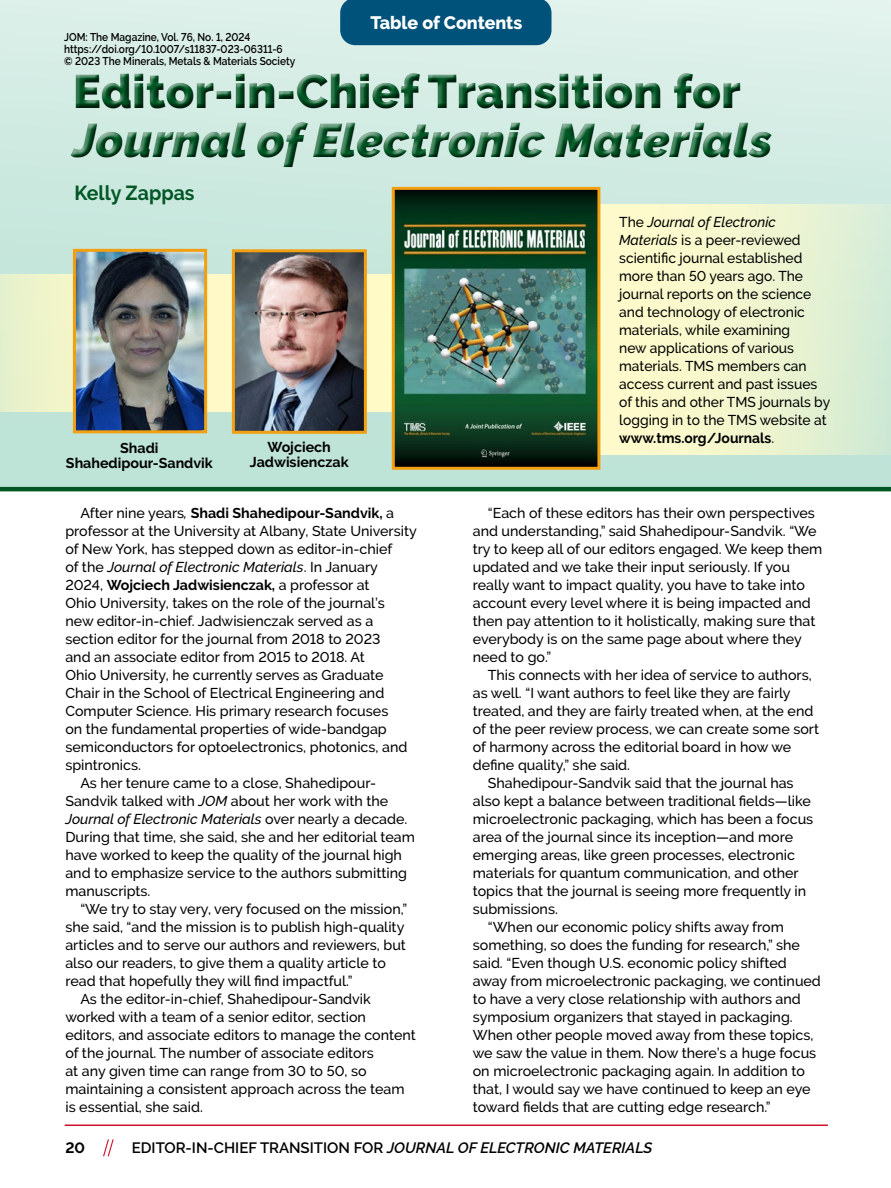
<style>
.page{position:relative;width:891px;height:1188px;background:#fff}
.page>*{position:absolute;margin:0;border:0;box-sizing:border-box;transform-origin:0 0}
.t1{font:900 47.25px "Raleway";color:#005624}
.t2{font:italic 900 47.25px "Raleway";color:#005624}
.t3{font:700 20.25px "Raleway";color:#005624;scale:.96 1}
.t4{font:800 18px "Raleway";color:#fff}
.t5{font:600 15px "Raleway";color:#000}
.t6{font:700 15px "Raleway";color:#000}
.t7{font:500 14.25px/18px "Raleway";color:#000}
.t8{font:700 14.25px/15px "Raleway";color:#000;text-align:center}
.t9{font:italic 500 14.25px "Raleway";color:#000}
.t10{font:600 11.25px/12px "Raleway";color:#000;scale:.9 1}
.s1{font-weight:500}
.s2{font-weight:500;font-style:italic}
.s3{font-style:normal}
.s4{font-style:italic}
.s5{font-weight:700}
</style>
<div class="page">
<hr style="left:65px;top:1125px;width:763px;height:1px;background:#cd122d">
<svg style="left:103px;top:1139px;width:11px;height:18px"></svg>
<svg style="left:0;top:0;width:891px;height:487px;background:#cee9e0"></svg>
<hr style="left:0;top:487px;width:891px;height:4px;background:#005624">
<div style="left:66px;top:68px;width:709px;height:101px;background:#d9eee7"></div>
<div style="left:67px;top:71px;width:709px;height:98px;background:#000;opacity:.64"></div>
<div style="left:587px;top:204px;width:304px;height:251px;background:linear-gradient(to right,#fffec9,#d7ecd6)"></div>
<svg style="left:0;top:275px;width:392px;height:137px;background:#f3f5c8"></svg>
<img style="left:396px;top:191px;width:200px;height:275px">
<div style="left:392px;top:187px;width:208px;height:283px;border:3px solid #f39f12"></div>
<img style="left:77px;top:253px;width:126px;height:176px">
<div style="left:73px;top:249px;width:134px;height:184px;border:3px solid #f39f12"></div>
<img style="left:236px;top:253px;width:127px;height:177px">
<div style="left:232px;top:249px;width:135px;height:185px;border:3px solid #f39f12"></div>
<div style="left:340px;top:0;width:212px;height:45px;background:#00527a"></div>
<p class="t10" style="left:64px;top:31px;width:258px">JOM: The Magazine, Vol. 76, No. 1, 2024 https://doi.org/10.1007/s11837-023-06311-6<br>© 2023 The Minerals, Metals &amp; Materials Society</p>
<p class="t4" style="left:371px;top:12px;width:153px">Table of Contents</p>
<h1 class="t1" style="left:73px;top:64px;width:669px">Editor-in-Chief Transition for</h1>
<h1 class="t2" style="left:73px;top:113px;width:701px">Journal of Electronic Materials</h1>
<h2 class="t3" style="left:74px;top:181px;width:127px">Kelly Zappas</h2>
<p class="t8" style="left:66px;top:440px;width:148px">Shadi<br>Shahedipour-Sandvik</p>
<p class="t8" style="left:250px;top:440px;width:100px">Wojciech<br>Jadwisienczak</p>
<p class="t8" style="left:80px;top:506px;width:315px"><span class="s1">After nine years</span><span class="s2">,</span> Shadi Shahedipour-Sandvik, <span class="s1">a</span></p>
<p class="t7" style="left:65px;top:522px;width:353px">professor at the University at Albany, State University</p>
<p class="t7" style="left:65px;top:540px;width:328px">of New York, has stepped down as editor-in-chief</p>
<p class="t9" style="left:65px;top:559px;width:314px"><span class="s3">of the</span> Journal of Electronic Materials<span class="s3">. In January</span></p>
<p class="t8" style="left:65px;top:578px;width:306px"><span class="s1">2024,</span> Wojciech Jadwisienczak, <span class="s1">a professor at</span></p>
<p class="t7" style="left:65px;top:594px;width:321px">Ohio University, takes on the role of the journal’s</p>
<p class="t7" style="left:65px;top:612px;width:309px">new editor-in-chief. Jadwisienczak served as a</p>
<p class="t7" style="left:65px;top:630px;width:317px">section editor for the journal from 2018 to 2023</p>
<p class="t7" style="left:65px;top:648px;width:301px">and an associate editor from 2015 to 2018. At</p>
<p class="t7" style="left:65px;top:666px;width:320px">Ohio University, he currently serves as Graduate</p>
<p class="t7" style="left:65px;top:684px;width:320px">Chair in the School of Electrical Engineering and</p>
<p class="t7" style="left:65px;top:702px;width:324px">Computer Science. His primary research focuses</p>
<p class="t7" style="left:65px;top:720px;width:323px">on the fundamental properties of wide-bandgap</p>
<p class="t7" style="left:65px;top:738px;width:344px">semiconductors for optoelectronics, photonics, and</p>
<p class="t7" style="left:65px;top:756px;width:77px">spintronics.</p>
<p class="t7" style="left:80px;top:774px;width:297px">As her tenure came to a close, Shahedipour-</p>
<p class="t7" style="left:65px;top:792px;width:324px">Sandvik talked with <span class="s4">JOM</span> about her work with the</p>
<p class="t9" style="left:65px;top:811px;width:344px">Journal of Electronic Materials <span class="s3">over nearly a decade.</span></p>
<p class="t7" style="left:65px;top:828px;width:351px">During that time, she said, she and her editorial team</p>
<p class="t7" style="left:65px;top:846px;width:338px">have worked to keep the quality of the journal high</p>
<p class="t7" style="left:65px;top:864px;width:343px">and to emphasize service to the authors submitting</p>
<p class="t7" style="left:65px;top:882px;width:87px">manuscripts.</p>
<p class="t7" style="left:80px;top:900px;width:328px">“We try to stay very, very focused on the mission,”</p>
<p class="t7" style="left:65px;top:918px;width:341px">she said, “and the mission is to publish high-quality</p>
<p class="t7" style="left:65px;top:936px;width:342px">articles and to serve our authors and reviewers, but</p>
<p class="t7" style="left:65px;top:954px;width:322px">also our readers, to give them a quality article to</p>
<p class="t7" style="left:65px;top:972px;width:289px">read that hopefully they will find impactful.”</p>
<p class="t7" style="left:80px;top:990px;width:292px">As the editor-in-chief, Shahedipour-Sandvik</p>
<p class="t7" style="left:65px;top:1008px;width:302px">worked with a team of a senior editor, section</p>
<p class="t7" style="left:65px;top:1026px;width:352px">editors, and associate editors to manage the content</p>
<p class="t7" style="left:65px;top:1044px;width:310px">of the journal. The number of associate editors</p>
<p class="t7" style="left:65px;top:1062px;width:303px">at any given time can range from 30 to 50, so</p>
<p class="t7" style="left:65px;top:1080px;width:341px">maintaining a consistent approach across the team</p>
<p class="t7" style="left:65px;top:1098px;width:139px">is essential, she said.</p>
<p class="t7" style="left:619px;top:213px;width:213px">The <span class="s4">Journal of Electronic<br>Materials</span> is a peer-reviewed scientific journal established more than 50 years ago. The journal reports on the science and technology of electronic materials, while examining<br>new applications of various materials. TMS members can access current and past issues of this and other TMS journals by logging in to the TMS website at <span class="s5">www.tms.org/Journals</span>.</p>
<p class="t7" style="left:473px;top:504px;width:351px;text-indent:15px">“Each of these editors has their own perspectives and understanding,” said Shahedipour-Sandvik. “We try to keep all of our editors engaged. We keep them updated and we take their input seriously. If you really want to impact quality, you have to take into account every level where it is being impacted and then pay attention to it holistically, making sure that everybody is on the same page about where they need to go.”</p>
<p class="t7" style="left:488px;top:666px;width:325px">This connects with her idea of service to authors,</p>
<p class="t7" style="left:473px;top:684px;width:319px">as well. “I want authors to feel like they are fairly</p>
<p class="t7" style="left:473px;top:702px;width:342px">treated, and they are fairly treated when, at the end</p>
<p class="t7" style="left:473px;top:720px;width:348px">of the peer review process, we can create some sort</p>
<p class="t7" style="left:473px;top:738px;width:320px">of harmony across the editorial board in how we</p>
<p class="t7" style="left:473px;top:756px;width:159px">define quality,” she said.</p>
<p class="t7" style="left:488px;top:774px;width:307px">Shahedipour-Sandvik said that the journal has</p>
<p class="t7" style="left:473px;top:792px;width:340px">also kept a balance between traditional fields—like</p>
<p class="t7" style="left:473px;top:810px;width:342px">microelectronic packaging, which has been a focus</p>
<p class="t7" style="left:473px;top:828px;width:322px">area of the journal since its inception—and more</p>
<p class="t7" style="left:473px;top:846px;width:324px">emerging areas, like green processes, electronic</p>
<p class="t7" style="left:473px;top:864px;width:327px">materials for quantum communication, and other</p>
<p class="t7" style="left:473px;top:882px;width:335px">topics that the journal is seeing more frequently in</p>
<p class="t7" style="left:473px;top:900px;width:87px">submissions.</p>
<p class="t7" style="left:488px;top:918px;width:298px">“When our economic policy shifts away from</p>
<p class="t7" style="left:473px;top:936px;width:329px">something, so does the funding for research,” she</p>
<p class="t7" style="left:473px;top:954px;width:315px">said. “Even though U.S. economic policy shifted</p>
<p class="t7" style="left:473px;top:972px;width:350px">away from microelectronic packaging, we continued</p>
<p class="t7" style="left:473px;top:990px;width:330px">to have a very close relationship with authors and</p>
<p class="t7" style="left:473px;top:1008px;width:322px">symposium organizers that stayed in packaging.</p>
<p class="t7" style="left:473px;top:1026px;width:342px">When other people moved away from these topics,</p>
<p class="t7" style="left:473px;top:1044px;width:345px">we saw the value in them. Now there’s a huge focus</p>
<p class="t7" style="left:473px;top:1062px;width:334px">on microelectronic packaging again. In addition to</p>
<p class="t7" style="left:473px;top:1080px;width:339px">that, I would say we have continued to keep an eye</p>
<p class="t7" style="left:473px;top:1098px;width:299px">toward fields that are cutting edge research.”</p>
<p class="t6" style="left:65px;top:1140px;width:21px">20</p>
<p class="t5" style="left:132px;top:1139px;width:522px">EDITOR-IN-CHIEF TRANSITION FOR <span class="s4">JOURNAL OF ELECTRONIC MATERIALS</span></p>
</div>
